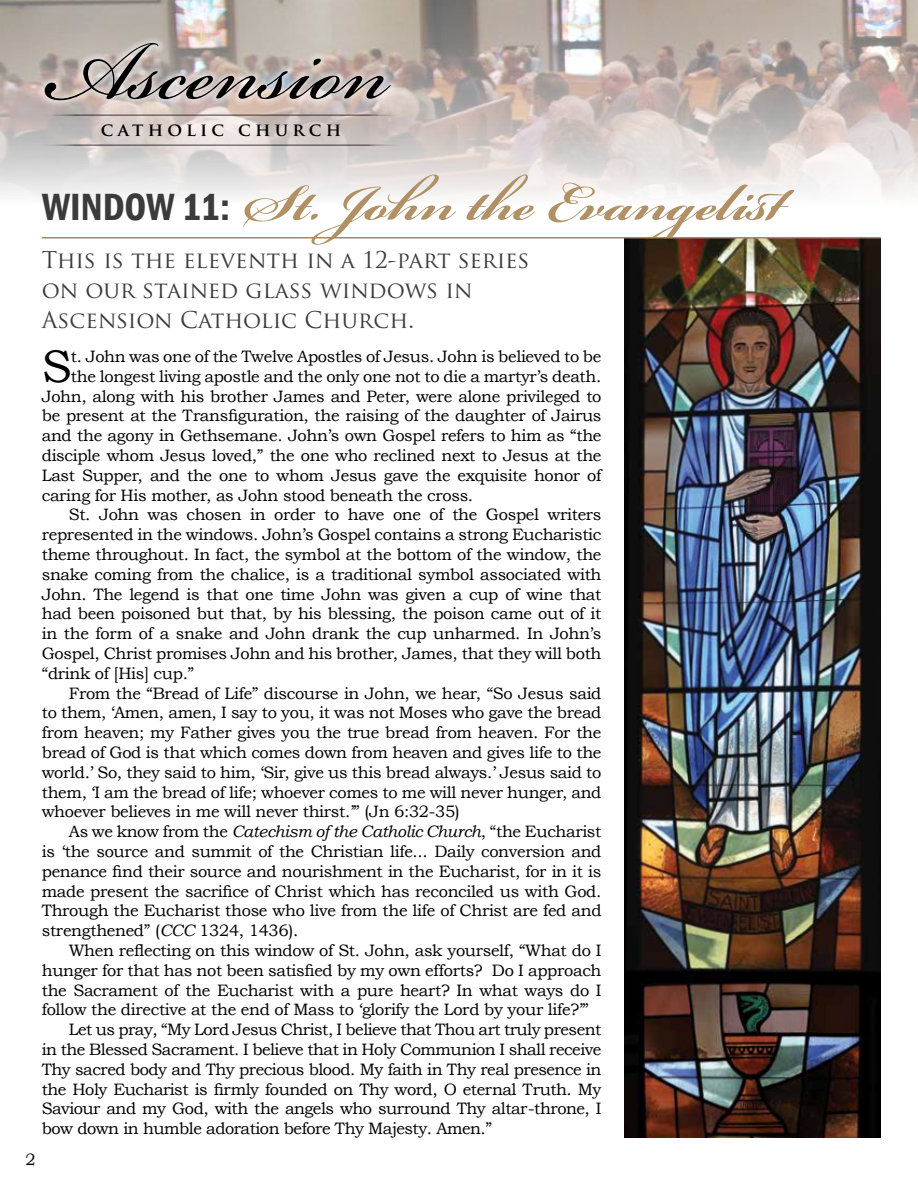
<style>
.page{position:relative;width:918px;height:1188px;background:#fff}
.page>*{position:absolute;margin:0;border:0;box-sizing:border-box;transform-origin:0 0}
.t1{font:129px "Bickham Script Pro";color:#000}
.Sub-Title{font:700 78.75px "Bickham Script Pro";color:#b09064}
.Drop{font:45.6px "Bookman Old Style";color:#000}
.Sub-Title-2{font:600 condensed 39px "Franklin Gothic";color:#3b3b3c}
.Sub-Title-3{font:22.5px/30px "Trajan Pro";color:#3b3b3c}
.t2{font:700 17.85px "Trajan Pro";letter-spacing:.24em;color:#000}
.Body{font:16.5px/19.8px "Bookman Old Style";letter-spacing:-.02em;color:#000;text-align:justify}
.Drop-2{font:16.5px "Bookman Old Style";letter-spacing:-.02em;color:#000}
.s1{font-style:italic}
</style>
<div class="page">
<img style="left:0;top:0;width:918px;height:196px">
<svg style="left:37px;top:36px;width:361px;height:72px;background:#c9beb8"></svg>
<hr style="left:38px;top:115px;width:366px;height:1px;background:#000">
<hr style="left:38px;top:145px;width:366px;height:1px;background:#000">
<img style="left:624px;top:239px;width:257px;height:898px">
<hr style="left:42px;top:237px;width:839px;height:2px;background:#a98759">
<p class="t1" style="left:42px;top:-22px;width:343px">Ascension</p>
<p class="t2" style="left:101px;top:118px;width:242px">CATHOLIC CHURCH</p>
<p class="Sub-Title" style="left:245px;top:146px;width:554px">St. John the Evangelist</p>
<p class="Sub-Title-3" style="left:42px;top:245px;width:489px">This is the eleventh in a 12-part series on our stained glass windows in<br>Ascension Catholic Church.</p>
<p class="Drop" style="left:42px;top:340px;width:32px">S</p>
<p class="Drop-2" style="left:71px;top:347px;width:532px">t. John was one of the Twelve Apostles of Jesus. John is believed to be</p>
<p class="Sub-Title-2" style="left:42px;top:181px;width:189px">WINDOW 11:</p>
<p class="Drop-2" style="left:71px;top:367px;width:532px">the longest living apostle and the only one not to die a martyr’s death.</p>
<p class="Drop-2" style="left:42px;top:387px;width:561px">John, along with his brother James and Peter, were alone privileged to</p>
<p class="Drop-2" style="left:42px;top:406px;width:561px">be present at the Transfiguration, the raising of the daughter of Jairus</p>
<p class="Drop-2" style="left:42px;top:426px;width:561px">and the agony in Gethsemane. John’s own Gospel refers to him as “the</p>
<p class="Drop-2" style="left:42px;top:446px;width:561px">disciple whom Jesus loved,” the one who reclined next to Jesus at the</p>
<p class="Drop-2" style="left:42px;top:466px;width:561px">Last Supper, and the one to whom Jesus gave the exquisite honor of</p>
<p class="Drop-2" style="left:42px;top:486px;width:433px">caring for His mother, as John stood beneath the cross.</p>
<p class="Body" style="left:42px;top:505px;width:561px;text-indent:27px">St. John was chosen in order to have one of the Gospel writers represented in the windows. John’s Gospel contains a strong Eucharistic theme throughout. In fact, the symbol at the bottom of the window, the snake coming from the chalice, is a traditional symbol associated with John. The legend is that one time John was given a cup of wine that had been poisoned but that, by his blessing, the poison came out of it in the form of a snake and John drank the cup unharmed. In John’s Gospel, Christ promises John and his brother, James, that they will both “drink of [His] cup.”</p>
<p class="Body" style="left:42px;top:683px;width:561px;text-indent:27px">From the “Bread of Life” discourse in John, we hear, “So Jesus said to them, ‘Amen, amen, I say to you, it was not Moses who gave the bread from heaven; my Father gives you the true bread from heaven. For the bread of God is that which comes down from heaven and gives life to the world.’ So, they said to him, ‘Sir, give us this bread always.’ Jesus said to them, ‘I am the bread of life; whoever comes to me will never hunger, and whoever believes in me will never thirst.’” (Jn 6:32-35)</p>
<p class="Body" style="left:42px;top:822px;width:561px;text-indent:27px">As we know from the <span class="s1">Catechism of the Catholic Church</span>, “the Eucharist is ‘the source and summit of the Christian life... Daily conversion and penance find their source and nourishment in the Eucharist, for in it is made present the sacrifice of Christ which has reconciled us with God.<br>Through the Eucharist those who live from the life of Christ are fed and strengthened” (<span class="s1">CCC</span> 1324, 1436).</p>
<p class="Body" style="left:42px;top:941px;width:561px;text-indent:27px">When reflecting on this window of St. John, ask yourself, “What do I hunger for that has not been satisfied by my own efforts? Do I approach the Sacrament of the Eucharist with a pure heart? In what ways do I follow the directive at the end of Mass to ‘glorify the Lord by your life?’”</p>
<p class="Body" style="left:42px;top:1020px;width:561px;text-indent:27px">Let us pray, “My Lord Jesus Christ, I believe that Thou art truly present in the Blessed Sacrament. I believe that in Holy Communion I shall receive Thy sacred body and Thy precious blood. My faith in Thy real presence in the Holy Eucharist is firmly founded on Thy word, O eternal Truth. My Saviour and my God, with the angels who surround Thy altar-throne, I bow down in humble adoration before Thy Majesty. Amen.”</p>
<p class="Body" style="left:26px;top:1150px;width:12px">2</p>
</div>
